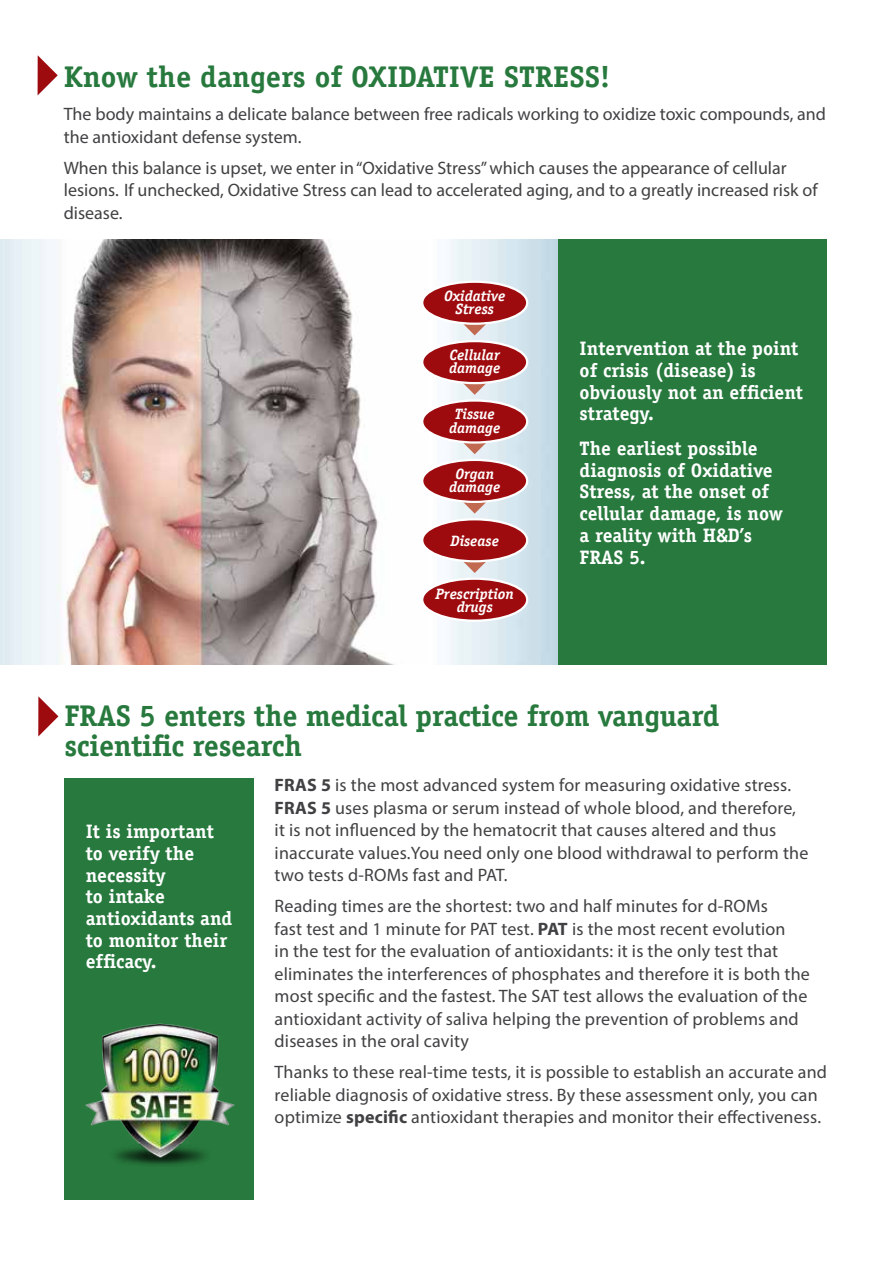
<style>
.page{position:relative;width:893px;height:1263px;background:#fff}
.page>*{position:absolute;margin:0;border:0;box-sizing:border-box;transform-origin:0 0}
.t1{font:700 30px/30px "Officina Serif";letter-spacing:-.01em;color:#27793d}
.t2{font:700 19.5px/21.8px "Officina Serif";color:#fff}
.t3{font:18px/22.5px "Myriad Pro";letter-spacing:.01em;color:#414042}
.t4{font:italic 700 15px/13.2px "Officina Serif";color:#fff;text-align:center}
.s1{font-weight:700}
</style>
<div class="page">
<img style="left:0;top:239px;width:558px;height:425px">
<div style="left:558px;top:239px;width:269px;height:425px;background:#27793d"></div>
<svg style="left:38px;top:55px;width:20px;height:40px"></svg>
<svg style="left:461px;top:324px;width:27px;height:11px"></svg>
<svg style="left:461px;top:383px;width:27px;height:12px"></svg>
<svg style="left:461px;top:443px;width:27px;height:11px"></svg>
<svg style="left:461px;top:502px;width:27px;height:12px"></svg>
<svg style="left:461px;top:561px;width:27px;height:12px"></svg>
<div style="left:421px;top:281px;width:107px;height:44px;background:#9e0b0f;border:2px solid #fff;border-radius:50%"></div>
<div style="left:421px;top:340px;width:107px;height:44px;background:#9e0b0f;border:2px solid #fff;border-radius:50%"></div>
<div style="left:421px;top:399px;width:107px;height:45px;background:#9e0b0f;border:2px solid #fff;border-radius:50%"></div>
<div style="left:421px;top:459px;width:107px;height:44px;background:#9e0b0f;border:2px solid #fff;border-radius:50%"></div>
<div style="left:421px;top:518px;width:107px;height:44px;background:#9e0b0f;border:2px solid #fff;border-radius:50%"></div>
<div style="left:421px;top:578px;width:107px;height:44px;background:#9e0b0f;border:2px solid #fff;border-radius:50%"></div>
<svg style="left:38px;top:696px;width:20px;height:40px"></svg>
<div style="left:64px;top:778px;width:190px;height:421px;background:#27793d"></div>
<img style="left:85px;top:1023px;width:150px;height:142px">
<h1 class="t1" style="left:64px;top:62px;width:548px">Know the dangers of OXIDATIVE STRESS!</h1>
<p class="t3" style="left:64px;top:103px;width:764px">The body maintains a delicate balance between free radicals working to oxidize toxic compounds, and the antioxidant defense system.</p>
<p class="t3" style="left:64px;top:156px;width:755px">When this balance is upset, we enter in “Oxidative Stress” which causes the appearance of cellular lesions. If unchecked, Oxidative Stress can lead to accelerated aging, and to a greatly increased risk of disease.</p>
<p class="t4" style="left:444px;top:289px;width:63px">Oxidative<br>Stress</p>
<p class="t4" style="left:449px;top:348px;width:53px;text-align:left">Cellular damage</p>
<p class="t4" style="left:449px;top:408px;width:53px">Tissue damage</p>
<p class="t4" style="left:449px;top:467px;width:53px">Organ damage</p>
<p class="t4" style="left:451px;top:534px;width:50px">Disease</p>
<p class="t4" style="left:436px;top:587px;width:80px">Prescription drugs</p>
<p class="t2" style="left:580px;top:337px;width:225px">Intervention at the point of crisis (disease) is obviously not an efficient strategy.</p>
<p class="t2" style="left:580px;top:437px;width:205px">The earliest possible diagnosis of Oxidative<br>Stress, at the onset of cellular damage, is now a reality with H&amp;D’s<br>FRAS 5.</p>
<h1 class="t1" style="left:64px;top:700px;width:656px">FRAS 5 enters the medical practice from vanguard scientific research</h1>
<p class="t2" style="left:86px;top:820px;width:148px">It is important to verify the necessity<br>to intake antioxidants and to monitor their efficacy.</p>
<p class="t3" style="left:275px;top:774px;width:535px"><span class="s1">FRAS 5</span> is the most advanced system for measuring oxidative stress.<br><span class="s1">FRAS 5</span> uses plasma or serum instead of whole blood, and therefore, it is not influenced by the hematocrit that causes altered and thus inaccurate values.You need only one blood withdrawal to perform the two tests d-ROMs fast and PAT.</p>
<p class="t3" style="left:275px;top:895px;width:537px">Reading times are the shortest: two and half minutes for d-ROMs<br>fast test and 1 minute for PAT test. <span class="s1">PAT</span> is the most recent evolution<br>in the test for the evaluation of antioxidants: it is the only test that eliminates the interferences of phosphates and therefore it is both the most specific and the fastest. The SAT test allows the evaluation of the antioxidant activity of saliva helping the prevention of problems and diseases in the oral cavity</p>
<p class="t3" style="left:275px;top:1061px;width:554px">Thanks to these real-time tests, it is possible to establish an accurate and reliable diagnosis of oxidative stress. By these assessment only, you can optimize <span class="s1">specific</span> antioxidant therapies and monitor their effectiveness.</p>
</div>
